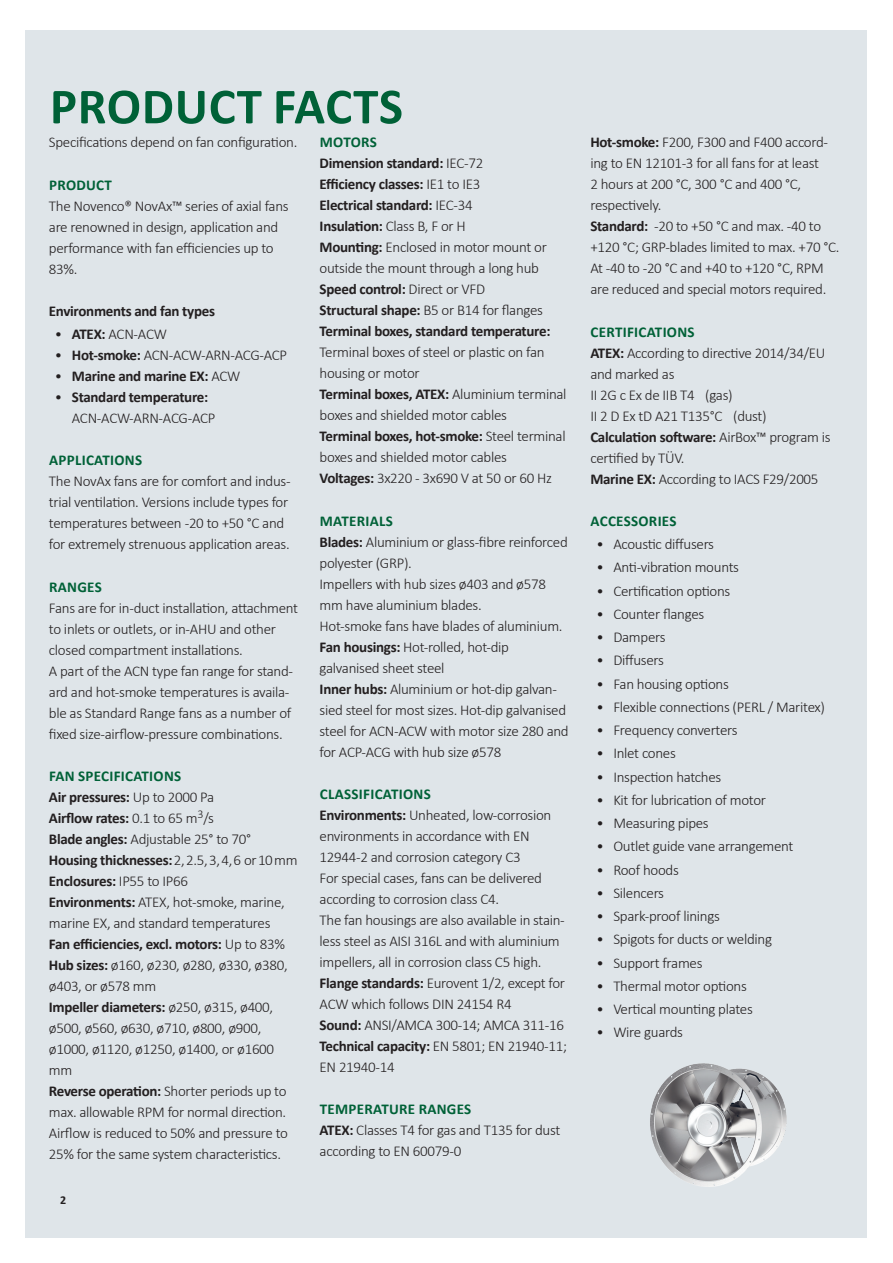
<style>
.page{position:relative;width:893px;height:1263px;background:#fff}
.page>*{position:absolute;margin:0;border:0;box-sizing:border-box;transform-origin:0 0}
.t1{font:700 51px "Calibri";letter-spacing:.015em;color:#006137}
.t2{font:300 15px/21px "Calibri";letter-spacing:-.02em;color:#231f20}
.t3{font:700 15px/21px "Calibri";letter-spacing:-.02em;color:#231f20}
.t4{font:700 15px "Calibri";letter-spacing:.02em;color:#006137}
.t5{font:700 12px "Calibri";color:#231f20}
.s1{font-weight:700}
.s2{font-weight:300}
.s3{font-weight:700;color:#006137}
.s4{color:#006137}
</style>
<div class="page">
<div style="left:26px;top:30px;width:841px;height:1207px;background:#dfe5e9"></div>
<img style="left:650px;top:1063px;width:137px;height:124px">
<h1 class="t1" style="left:50px;top:70px;width:355px">PRODUCT FACTS</h1>
<p class="t2" style="left:49px;top:132px;width:250px">Specifications depend on fan configuration.</p>
<p class="t4" style="left:49px;top:174px;width:64px">PRODUCT</p>
<p class="t2" style="left:49px;top:195px;width:241px">The Novenco® NovAx™ series of axial fans are renowned in design, application and performance with fan efficiencies up to<br>83%.</p>
<p class="t3" style="left:49px;top:300px;width:168px">Environments and fan types</p>
<p class="t2" style="left:55px;top:323px;width:114px">• <span class="s1">ATEX:</span> ACN-ACW</p>
<p class="t2" style="left:55px;top:344px;width:234px">• <span class="s1">Hot-smoke:</span> ACN-ACW-ARN-ACG-ACP</p>
<p class="t3" style="left:55px;top:365px;width:187px"><span class="s2">•</span> Marine and marine EX: <span class="s2">ACW</span></p>
<p class="t2" style="left:72px;top:386px;width:145px;text-indent:-17px">• <span class="s1">Standard temperature:<br></span>ACN-ACW-ARN-ACG-ACP</p>
<p class="t4" style="left:49px;top:450px;width:94px">APPLICATIONS</p>
<p class="t2" style="left:49px;top:471px;width:243px">The NovAx fans are for comfort and indus&shy;trial ventilation. Versions include types for temperatures between -20 to +50 °C and for extremely strenuous application areas.</p>
<p class="t4" style="left:49px;top:576px;width:54px">RANGES</p>
<p class="t2" style="left:49px;top:597px;width:251px">Fans are for in-duct installation, attachment to inlets or outlets, or in-AHU and other closed compartment installations.<br>A part of the ACN type fan range for stand&shy;ard and hot-smoke temperatures is availa&shy;ble as Standard Range fans as a number of fixed size-airflow-pressure combinations.</p>
<p class="t2" style="left:49px;top:765px;width:250px"><span class="s3">FAN SPECIFICATIONS<br></span><span class="s1">Air pressures:</span> Up to 2000 Pa<br><span class="s1">Airflow rates:</span> 0.1 to 65 m<sup>3</sup>/s<br><span class="s1">Blade angles:</span> Adjustable 25° to 70° <span class="s1">Housing thicknesses:</span> 2, 2.5, 3, 4, 6 or 10 mm <span class="s1">Enclosures:</span> IP55 to IP66<br><span class="s1">Environments:</span> ATEX, hot-smoke, marine, marine EX, and standard temperatures<br><span class="s1">Fan efficiencies, excl. motors:</span> Up to 83% <span class="s1">Hub sizes:</span> ø160, ø230, ø280, ø330, ø380, ø403, or ø578 mm<br><span class="s1">Impeller diameters:</span> ø250, ø315, ø400, ø500, ø560, ø630, ø710, ø800, ø900, ø1000, ø1120, ø1250, ø1400, or ø1600 mm<br><span class="s1">Reverse operation:</span> Shorter periods up to max. allowable RPM for normal direction.<br>Airflow is reduced to 50% and pressure to 25% for the same system characteristics.</p>
<p class="t3" style="left:320px;top:132px;width:232px"><span class="s4">MOTORS<br></span>Dimension standard: <span class="s2">IEC-72<br></span>Efficiency classes: <span class="s2">IE1 to IE3<br></span>Electrical standard: <span class="s2">IEC-34<br></span>Insulation: <span class="s2">Class B, F or H<br></span>Mounting: <span class="s2">Enclosed in motor mount or outside the mount through a long hub<br></span>Speed control: <span class="s2">Direct or VFD<br></span>Structural shape: <span class="s2">B5 or B14 for flanges<br></span>Terminal boxes, standard temperature:</p>
<p class="t2" style="left:320px;top:342px;width:248px">Terminal boxes of steel or plastic on fan housing or motor<br><span class="s1">Terminal boxes, ATEX:</span> Aluminium terminal boxes and shielded motor cables<br><span class="s1">Terminal boxes, hot-smoke:</span> Steel terminal boxes and shielded motor cables<br><span class="s1">Voltages:</span> 3x220 - 3x690 V at 50 or 60 Hz</p>
<p class="t2" style="left:320px;top:510px;width:251px"><span class="s3">MATERIALS<br></span><span class="s1">Blades:</span> Aluminium or glass-fibre reinforced polyester (GRP).<br>Impellers with hub sizes ø403 and ø578 mm have aluminium blades.<br>Hot-smoke fans have blades of aluminium.<br><span class="s1">Fan housings:</span> Hot-rolled, hot-dip galvanised sheet steel<br><span class="s1">Inner hubs:</span> Aluminium or hot-dip galvan&shy;sied steel for most sizes. Hot-dip galvanised steel for ACN-ACW with motor size 280 and for ACP-ACG with hub size ø578</p>
<p class="t2" style="left:320px;top:783px;width:249px"><span class="s3">CLASSIFICATIONS<br></span><span class="s1">Environments:</span> Unheated, low-corrosion environments in accordance with EN 12944-2 and corrosion category C3<br>For special cases, fans can be delivered according to corrosion class C4.<br>The fan housings are also available in stain&shy;less steel as AISI 316L and with aluminium impellers, all in corrosion class C5 high.<br><span class="s1">Flange standards:</span> Eurovent 1/2, except for ACW which follows DIN 24154 R4<br><span class="s1">Sound:</span> ANSI/AMCA 300-14; AMCA 311-16<br><span class="s1">Technical capacity:</span> EN 5801; EN 21940-11; EN 21940-14</p>
<p class="t2" style="left:320px;top:1098px;width:242px"><span class="s3">TEMPERATURE RANGES<br></span><span class="s1">ATEX:</span> Classes T4 for gas and T135 for dust according to EN 60079-0</p>
<p class="t5" style="left:60px;top:1191px;width:8px">2</p>
<p class="t2" style="left:590px;top:132px;width:251px"><span class="s1">Hot-smoke:</span> F200, F300 and F400 accord&shy;ing to EN 12101-3 for all fans for at least<br>2 hours at 200 °C, 300 °C and 400 °C, respectively.<br><span class="s1">Standard:</span> -20 to +50 °C and max. -40 to +120 °C; GRP-blades limited to max. +70 °C.<br>At -40 to -20 °C and +40 to +120 °C, RPM are reduced and special motors required.</p>
<p class="t2" style="left:590px;top:321px;width:242px"><span class="s3">CERTIFICATIONS<br></span><span class="s1">ATEX:</span> According to directive 2014/34/EU and marked as<br>II 2G c Ex de IIB T4 (gas)<br>II 2 D Ex tD A21 T135°C (dust)<br><span class="s1">Calculation software:</span> AirBox™ program is certified by TÜV.<br><span class="s1">Marine EX:</span> According to IACS F29/2005</p>
<p class="t4" style="left:591px;top:510px;width:87px">ACCESSORIES</p>
<p class="t2" style="left:596px;top:533px;width:119px">• Acoustic diffusers</p>
<p class="t2" style="left:596px;top:557px;width:144px">• Anti-vibration mounts</p>
<p class="t2" style="left:596px;top:580px;width:136px">• Certification options</p>
<p class="t2" style="left:596px;top:603px;width:109px">• Counter flanges</p>
<p class="t2" style="left:596px;top:626px;width:71px">• Dampers</p>
<p class="t2" style="left:596px;top:650px;width:69px">• Diffusers</p>
<p class="t2" style="left:596px;top:673px;width:134px">• Fan housing options</p>
<p class="t2" style="left:596px;top:696px;width:230px">• Flexible connections (PERL / Maritex)</p>
<p class="t2" style="left:596px;top:719px;width:143px">• Frequency converters</p>
<p class="t2" style="left:596px;top:743px;width:81px">• Inlet cones</p>
<p class="t2" style="left:596px;top:766px;width:127px">• Inspection hatches</p>
<p class="t2" style="left:596px;top:789px;width:171px">• Kit for lubrication of motor</p>
<p class="t2" style="left:596px;top:812px;width:114px">• Measuring pipes</p>
<p class="t2" style="left:596px;top:836px;width:199px">• Outlet guide vane arrangement</p>
<p class="t2" style="left:596px;top:859px;width:84px">• Roof hoods</p>
<p class="t2" style="left:596px;top:882px;width:69px">• Silencers</p>
<p class="t2" style="left:596px;top:905px;width:125px">• Spark-proof linings</p>
<p class="t2" style="left:596px;top:929px;width:177px">• Spigots for ducts or welding</p>
<p class="t2" style="left:596px;top:952px;width:108px">• Support frames</p>
<p class="t2" style="left:596px;top:975px;width:152px">• Thermal motor options</p>
<p class="t2" style="left:596px;top:998px;width:158px">• Vertical mounting plates</p>
<p class="t2" style="left:596px;top:1022px;width:88px">• Wire guards</p>
</div>
